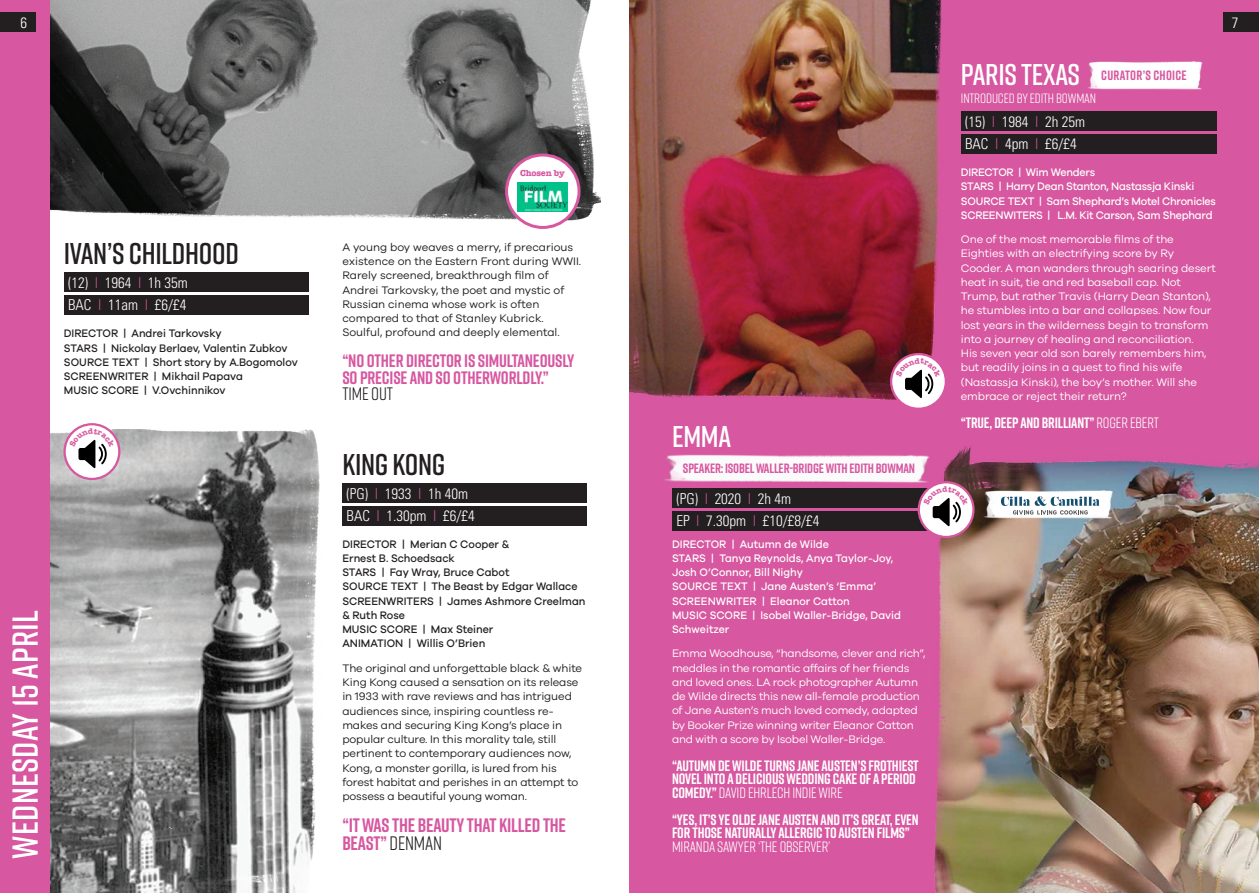
<style>
.page{position:relative;width:1259px;height:893px;background:#fff}
.page>*{position:absolute;margin:0;border:0;box-sizing:border-box;transform-origin:0 0}
.film_title{font:600 36px "Rift";letter-spacing:.01em;color:#fff}
.film_title-2{font:600 30px "Rift";letter-spacing:-.01em;color:#231f20}
.film_title-3{font:600 30px "Rift";letter-spacing:-.01em;color:#fff}
.quote{font:700 19.5px/18px "Rift";letter-spacing:-.01em;color:#d757a0}
.quote-2{font:700 18px/16.5px "Rift";letter-spacing:-.01em;color:#d757a0}
.quote-3{font:18px "Rift";letter-spacing:-.01em;color:#231f20}
.quote-4{font:700 15px/13.5px "Rift";letter-spacing:-.01em;color:#fff}
.film_details{font:300 condensed 15px "Univers";color:#fff}
.guest_speaker{font:700 13.5px "Rift";letter-spacing:-.01em;color:#d757a0}
.film_title-4{font:13.5px "Rift";letter-spacing:-.01em;color:#fff}
.guest_speaker-2{font:700 13.5px "Rift";letter-spacing:.02em;color:#d757a0}
.body{font:11.25px/14.2px "Galano Grotesque";letter-spacing:-.01em;color:#fff}
.body-2{font:11.25px/14.2px "Galano Grotesque";letter-spacing:-.01em;color:#231f20}
.Subtitle{font:500 11.25px/14.2px "Galano Grotesque";color:#231f20;scale:.95 1}
.Subtitle-2{font:500 11.25px/14.2px "Galano Grotesque";letter-spacing:-.01em;color:#fff;scale:.95 1}
.film_title-5{font:700 9px "American Typewriter";letter-spacing:-.01em;color:#d757a0}
.s1{color:#d757a0}
.s2{font-weight:400;color:#231f20}
.s3{font-weight:400}
</style>
<div class="page">
<div style="left:629px;top:0;width:630px;height:893px;background:#d757a0"></div>
<img style="left:49px;top:429px;width:271px;height:464px">
<img style="left:629px;top:0;width:313px;height:400px">
<img style="left:934px;top:446px;width:325px;height:447px">
<img style="left:49px;top:0;width:552px;height:224px">
<svg style="left:506px;top:155px;width:73px;height:72px"></svg>
<div style="left:505px;top:153px;width:75px;height:76px;border:3px solid #d757a0;border-radius:50%"></div>
<img style="left:518px;top:183px;width:50px;height:28px">
<img style="left:1087px;top:61px;width:116px;height:29px">
<div style="left:961px;top:112px;width:255px;height:19px;background:#231f20"></div>
<div style="left:961px;top:134px;width:255px;height:19px;background:#231f20"></div>
<div style="left:672px;top:488px;width:255px;height:20px;background:#231f20"></div>
<div style="left:672px;top:511px;width:255px;height:19px;background:#231f20"></div>
<div style="left:64px;top:273px;width:244px;height:19px;background:#231f20"></div>
<div style="left:64px;top:295px;width:244px;height:19px;background:#231f20"></div>
<div style="left:342px;top:484px;width:245px;height:19px;background:#231f20"></div>
<div style="left:342px;top:506px;width:245px;height:19px;background:#231f20"></div>
<img style="left:971px;top:488px;width:159px;height:33px">
<svg style="left:1001px;top:496px;width:99px;height:19px;background:#c1cdd4"></svg>
<img style="left:664px;top:454px;width:266px;height:29px">
<svg style="left:65px;top:424px;width:54px;height:55px"></svg>
<div style="left:63px;top:423px;width:57px;height:57px;border:2px solid #d757a0;border-radius:50%"></div>
<svg style="left:891px;top:354px;width:55px;height:55px"></svg>
<div style="left:890px;top:353px;width:57px;height:57px;border:2px solid #d757a0;border-radius:50%"></div>
<svg style="left:918px;top:482px;width:55px;height:55px"></svg>
<div style="left:917px;top:481px;width:57px;height:57px;border:2px solid #d757a0;border-radius:50%"></div>
<div style="left:0;top:0;width:49px;height:893px;background:#d757a0"></div>
<div style="left:0;top:13px;width:36px;height:19px;background:#231f20"></div>
<div style="left:1223px;top:13px;width:36px;height:19px;background:#231f20"></div>
<svg style="left:69px;top:428px;width:46px;height:40px"></svg>
<svg style="left:895px;top:358px;width:46px;height:40px;background:#c7c0c4"></svg>
<svg style="left:923px;top:486px;width:46px;height:40px;background:#c6c0c3"></svg>
<h3 class="film_details" style="left:20px;top:14px;width:8px">6</h3>
<h3 class="film_details" style="left:1231px;top:14px;width:8px">7</h3>
<p class="film_title-3" style="left:961px;top:53px;width:121px">PARIS TEXAS</p>
<p class="film_title-4" style="left:961px;top:89px;width:137px">INTRODUCED BY EDITH BOWMAN</p>
<p class="guest_speaker-2" style="left:1101px;top:65px;width:87px">CURATOR’S CHOICE</p>
<p class="film_title" style="left:0;top:859px;width:250px;rotate:-90deg">WEDNESDAY 15 APRIL</p>
<p class="film_title-5" style="left:520px;top:165px;width:46px">Chosen by</p>
<p class="film_title-2" style="left:64px;top:232px;width:177px">IVAN’S CHILDHOOD</p>
<p class="body-2" style="left:342px;top:240px;width:240px">A young boy weaves a merry, if precarious existence on the Eastern Front during WWII.<br>Rarely screened, breakthrough film of Andrei Tarkovsky, the poet and mystic of Russian cinema whose work is often compared to that of Stanley Kubrick.<br>Soulful, profound and deeply elemental.</p>
<p class="quote-2" style="left:342px;top:352px;width:234px">“NO OTHER DIRECTOR IS SIMULTANEOUSLY<br>SO PRECISE AND SO OTHERWORLDLY.”</p>
<p class="quote-3" style="left:342px;top:381px;width:52px">TIME OUT</p>
<p class="film_details" style="left:68px;top:273px;width:121px">(12) <span class="s1">|</span> 1964 <span class="s1">|</span> 1h 35m</p>
<p class="film_details" style="left:68px;top:296px;width:120px">BAC <span class="s1">|</span> 11am <span class="s1">|</span> £6/£4</p>
<p class="Subtitle" style="left:64px;top:326px;width:168px">DIRECTOR | Andrei Tarkovsky</p>
<p class="Subtitle" style="left:64px;top:340px;width:237px">STARS | Nickolay Berlaev, Valentin Zubkov</p>
<p class="Subtitle" style="left:64px;top:355px;width:248px">SOURCE TEXT | Short story by A.Bogomolov</p>
<p class="Subtitle" style="left:64px;top:369px;width:190px">SCREENWRITER | Mikhail Papava</p>
<p class="Subtitle" style="left:64px;top:383px;width:172px">MUSIC SCORE | V.Ovchinnikov</p>
<p class="film_title-2" style="left:342px;top:443px;width:104px">KING KONG</p>
<p class="film_details" style="left:347px;top:484px;width:123px">(PG) <span class="s1">|</span> 1933 <span class="s1">|</span> 1h 40m</p>
<p class="film_details" style="left:347px;top:507px;width:130px">BAC <span class="s1">|</span> 1.30pm <span class="s1">|</span> £6/£4</p>
<p class="Subtitle" style="left:342px;top:536px;width:177px">DIRECTOR | Merian C Cooper &amp;</p>
<p class="Subtitle" style="left:342px;top:551px;width:120px">Ernest B. Schoedsack</p>
<p class="Subtitle" style="left:342px;top:565px;width:177px">STARS | Fay Wray, Bruce Cabot</p>
<p class="Subtitle" style="left:342px;top:579px;width:249px">SOURCE TEXT | The Beast by Edgar Wallace</p>
<p class="Subtitle" style="left:342px;top:593px;width:257px">SCREENWRITERS | James Ashmore Creelman &amp; Ruth Rose</p>
<p class="Subtitle" style="left:342px;top:622px;width:160px">MUSIC SCORE | Max Steiner</p>
<p class="Subtitle" style="left:342px;top:636px;width:152px">ANIMATION | Willis O’Brien</p>
<p class="body-2" style="left:342px;top:661px;width:241px">The original and unforgettable black &amp; white King Kong caused a sensation on its release in 1933 with rave reviews and has intrigued audiences since, inspiring countless re&shy;makes and securing King Kong’s place in popular culture. In this morality tale, still pertinent to contemporary audiences now, Kong, a monster gorilla, is lured from his forest habitat and perishes in an attempt to possess a beautiful young woman.</p>
<p class="quote" style="left:342px;top:816px;width:225px">“IT WAS THE BEAUTY THAT KILLED THE<br>BEAST” <span class="s2">DENMAN</span></p>
<p class="film_title-3" style="left:672px;top:415px;width:61px">EMMA</p>
<p class="guest_speaker" style="left:683px;top:459px;width:234px">SPEAKER: ISOBEL WALLER-BRIDGE WITH EDITH BOWMAN</p>
<p class="film_details" style="left:676px;top:489px;width:116px">(PG) <span class="s1">|</span> 2020 <span class="s1">|</span> 2h 4m</p>
<p class="film_details" style="left:676px;top:512px;width:145px">EP <span class="s1">|</span> 7.30pm <span class="s1">|</span> £10/£8/£4</p>
<p class="Subtitle-2" style="left:672px;top:536px;width:167px">DIRECTOR | Autumn de Wilde</p>
<p class="Subtitle-2" style="left:672px;top:551px;width:234px">STARS | Tanya Reynolds, Anya Taylor-Joy,<br>Josh O’Connor, Bill Nighy</p>
<p class="Subtitle-2" style="left:672px;top:579px;width:216px">SOURCE TEXT | Jane Austen’s ‘Emma’</p>
<p class="Subtitle-2" style="left:672px;top:593px;width:189px">SCREENWRITER | Eleanor Catton</p>
<p class="Subtitle-2" style="left:672px;top:608px;width:243px">MUSIC SCORE | Isobel Waller-Bridge, David<br>Schweitzer</p>
<p class="body" style="left:672px;top:646px;width:255px">Emma Woodhouse, “handsome, clever and rich”, meddles in the romantic affairs of her friends and loved ones. LA rock photographer Autumn de Wilde directs this new all-female production of Jane Austen’s much loved comedy, adapted by Booker Prize winning writer Eleanor Catton and with a score by Isobel Waller-Bridge.</p>
<p class="quote-4" style="left:672px;top:758px;width:248px">“AUTUMN DE WILDE TURNS JANE AUSTEN’S FROTHIEST<br>NOVEL INTO A DELICIOUS WEDDING CAKE OF A PERIOD<br>COMEDY.” <span class="s3">DAVID EHRLECH INDIE WIRE</span></p>
<p class="quote-4" style="left:672px;top:812px;width:248px">“YES, IT’S YE OLDE JANE AUSTEN AND IT’S GREAT, EVEN<br>FOR THOSE NATURALLY ALLERGIC TO AUSTEN FILMS”<br><span class="s3">MIRANDA SAWYER ‘THE OBSERVER’</span></p>
<p class="film_details" style="left:965px;top:112px;width:121px">(15) <span class="s1">|</span> 1984 <span class="s1">|</span> 2h 25m</p>
<p class="film_details" style="left:965px;top:135px;width:113px">BAC <span class="s1">|</span> 4pm <span class="s1">|</span> £6/£4</p>
<p class="Subtitle-2" style="left:961px;top:165px;width:143px">DIRECTOR | Wim Wenders</p>
<p class="Subtitle-2" style="left:961px;top:179px;width:247px">STARS | Harry Dean Stanton, Nastassja Kinski</p>
<p class="Subtitle-2" style="left:961px;top:193px;width:270px">SOURCE TEXT | Sam Shephard’s Motel Chronicles</p>
<p class="Subtitle-2" style="left:961px;top:208px;width:266px">SCREENWITERS | L.M. Kit Carson, Sam Shephard</p>
<p class="body" style="left:961px;top:232px;width:256px">One of the most memorable films of the Eighties with an electrifying score by Ry Cooder. A man wanders through searing desert heat in suit, tie and red baseball cap. Not Trump, but rather Travis (Harry Dean Stanton), he stumbles into a bar and collapses. Now four lost years in the wilderness begin to transform into a journey of healing and reconciliation.<br>His seven year old son barely remembers him, but readily joins in a quest to find his wife (Nastassja Kinski), the boy’s mother. Will she embrace or reject their return?</p>
<p class="quote-4" style="left:961px;top:415px;width:200px">“TRUE, DEEP AND BRILLIANT” <span class="s3">ROGER EBERT</span></p>
</div>
